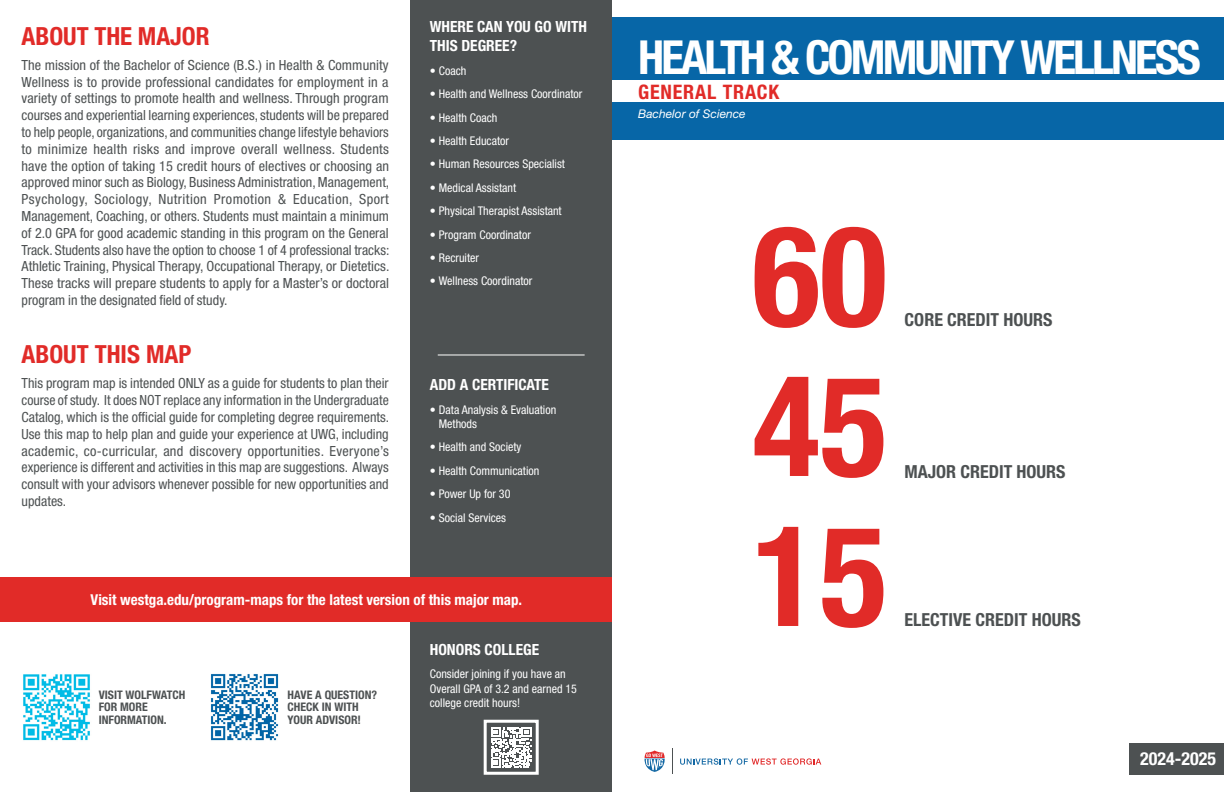
<style>
.page{position:relative;width:1224px;height:792px;background:#fff}
.page>*{position:absolute;margin:0;border:0;box-sizing:border-box;transform-origin:0 0}
.t1{font:700 condensed 140px "Helvetica Neue LT Std";color:#e12b28}
.t2{font:700 condensed 47px "Helvetica Neue LT Std";letter-spacing:-.06em;color:#fff}
.t3{font:700 condensed 25px "Helvetica Neue LT Std";color:#e12b28}
.t4{font:700 condensed 20px "Helvetica Neue LT Std";letter-spacing:.04em;color:#e12b28}
.t5{font:700 condensed 18px "Helvetica Neue LT Std";color:#4d5152}
.t6{font:700 condensed 18px "Helvetica Neue LT Std";color:#fff}
.t7{font:700 condensed 15.4px/18.5px "Helvetica Neue LT Std";color:#fff}
.t8{font:700 condensed 15px "Helvetica Neue LT Std";color:#fff}
.t9{font:condensed 14px/16.8px "Helvetica Neue LT Std";color:#4d5152;text-align:justify}
.t10{font:condensed 12px/14.4px "Helvetica Neue LT Std";color:#fff}
.t11{font:italic 12px "Helvetica Neue LT Std";color:#fff}
.t12{font:700 condensed 11.8px/12.3px "Helvetica Neue LT Std";color:#4d5152}
</style>
<div class="page">
<svg style="left:644px;top:750px;width:21px;height:22px"></svg>
<svg style="left:680px;top:758px;width:141px;height:7px"></svg>
<div style="left:612px;top:18px;width:612px;height:122px;background:#0766a7"></div>
<div style="left:1130px;top:743px;width:94px;height:32px;background:#4d5152"></div>
<div style="left:410px;top:0;width:202px;height:577px;background:#4d5152"></div>
<hr style="left:438px;top:354px;width:147px;height:1px;background:#fff">
<div style="left:0;top:577px;width:612px;height:45px;background:#e12b28"></div>
<div style="left:612px;top:80px;width:612px;height:22px;background:#fff"></div>
<div style="left:410px;top:622px;width:202px;height:170px;background:#4d5152"></div>
<img style="left:23px;top:674px;width:67px;height:67px">
<img style="left:211px;top:674px;width:68px;height:67px">
<svg style="left:491px;top:727px;width:41px;height:41px"></svg>
<div style="left:484px;top:720px;width:55px;height:55px;border:3px solid #fff"></div>
<p class="t3" style="left:22px;top:21px;width:190px">ABOUT THE MAJOR</p>
<p class="t9" style="left:22px;top:56px;width:369px">The mission of the Bachelor of Science (B.S.) in Health &amp; Community Wellness is to provide professional candidates for employment in a variety of settings to promote health and wellness. Through program courses and experiential learning experiences, students will be prepared to help people, organizations, and communities change lifestyle behaviors to minimize health risks and improve overall wellness. Students have the option of taking 15 credit hours of electives or choosing an approved minor such as Biology, Business Administration, Management, Psychology, Sociology, Nutrition Promotion &amp; Education, Sport Management, Coaching, or others. Students must maintain a minimum of 2.0 GPA for good academic standing in this program on the General Track. Students also have the option to choose 1 of 4 professional tracks:<br>Athletic Training, Physical Therapy, Occupational Therapy, or Dietetics.<br>These tracks will prepare students to apply for a Master’s or doctoral program in the designated field of study.</p>
<p class="t3" style="left:22px;top:339px;width:171px">ABOUT THIS MAP</p>
<p class="t9" style="left:22px;top:375px;width:369px">This program map is intended ONLY as a guide for students to plan their course of study. It does NOT replace any information in the Undergraduate Catalog, which is the official guide for completing degree requirements.<br>Use this map to help plan and guide your experience at UWG, including academic, co-curricular, and discovery opportunities. Everyone’s experience is different and activities in this map are suggestions. Always consult with your advisors whenever possible for new opportunities and updates.</p>
<p class="t7" style="left:430px;top:17px;width:159px">WHERE CAN YOU GO WITH<br>THIS DEGREE?</p>
<p class="t10" style="left:430px;top:63px;width:38px">• Coach</p>
<p class="t10" style="left:430px;top:87px;width:154px">• Health and Wellness Coordinator</p>
<p class="t10" style="left:430px;top:110px;width:69px">• Health Coach</p>
<p class="t10" style="left:430px;top:134px;width:81px">• Health Educator</p>
<p class="t10" style="left:430px;top:157px;width:137px">• Human Resources Specialist</p>
<p class="t10" style="left:430px;top:180px;width:88px">• Medical Assistant</p>
<p class="t10" style="left:430px;top:204px;width:133px">• Physical Therapist Assistant</p>
<p class="t10" style="left:430px;top:227px;width:103px">• Program Coordinator</p>
<p class="t10" style="left:430px;top:251px;width:51px">• Recruiter</p>
<p class="t10" style="left:430px;top:274px;width:104px">• Wellness Coordinator</p>
<p class="t7" style="left:430px;top:375px;width:121px">ADD A CERTIFICATE</p>
<p class="t10" style="left:439px;top:402px;width:119px;text-indent:-9px">• Data Analysis &amp; Evaluation<br>Methods</p>
<p class="t10" style="left:430px;top:440px;width:93px">• Health and Society</p>
<p class="t10" style="left:430px;top:463px;width:111px">• Health Communication</p>
<p class="t10" style="left:430px;top:487px;width:82px">• Power Up for 30</p>
<p class="t10" style="left:430px;top:510px;width:78px">• Social Services</p>
<p class="t8" style="left:91px;top:591px;width:433px">Visit westga.edu/program-maps for the latest version of this major map.</p>
<p class="t12" style="left:99px;top:688px;width:88px">VISIT WOLFWATCH<br>FOR MORE<br>INFORMATION.</p>
<p class="t12" style="left:288px;top:688px;width:91px">HAVE A QUESTION?<br>CHECK IN WITH<br>YOUR ADVISOR!</p>
<p class="t7" style="left:430px;top:640px;width:111px">HONORS COLLEGE</p>
<p class="t10" style="left:430px;top:667px;width:149px">Consider joining if you have an<br>Overall GPA of 3.2 and earned 15 college credit hours!</p>
<p class="t2" style="left:638px;top:29px;width:564px">HEALTH &amp; COMMUNITY WELLNESS</p>
<p class="t4" style="left:638px;top:79px;width:143px">GENERAL TRACK</p>
<p class="t11" style="left:638px;top:106px;width:109px">Bachelor of Science</p>
<p class="t1" style="left:753px;top:191px;width:136px">60</p>
<p class="t1" style="left:753px;top:341px;width:136px">45</p>
<p class="t1" style="left:753px;top:491px;width:136px">15</p>
<p class="t5" style="left:905px;top:309px;width:149px">CORE CREDIT HOURS</p>
<p class="t5" style="left:905px;top:460px;width:162px">MAJOR CREDIT HOURS</p>
<p class="t5" style="left:905px;top:609px;width:178px">ELECTIVE CREDIT HOURS</p>
<p class="t6" style="left:1140px;top:748px;width:77px">2024-2025</p>
</div>
